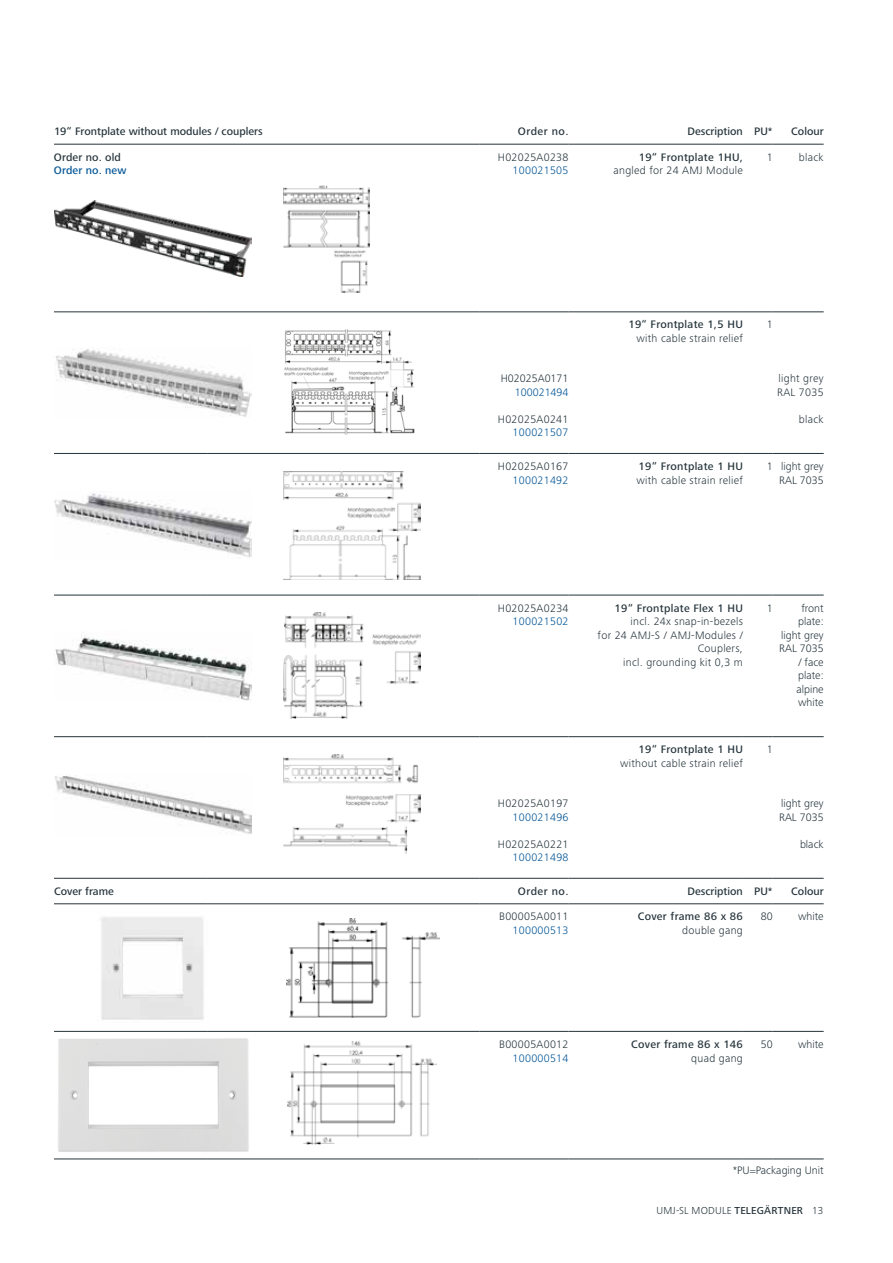
<style>
.page{position:relative;width:893px;height:1263px;background:#fff}
.page>*{position:absolute;margin:0;border:0;box-sizing:border-box;transform-origin:0 0}
.t1{font:300 11.25px/13.5px "Frutiger Next Pro";letter-spacing:.025em;color:#25343b}
.t2{font:500 11.25px "Frutiger Next Pro";letter-spacing:.02em;color:#25343b}
.t3{font:300 11.25px/13.5px "Frutiger Next Pro";color:#25343b;text-align:right}
.t4{font:500 11.25px "Frutiger Next Pro";color:#25343b}
.t5{font:300 11.25px "Frutiger Next Pro";letter-spacing:.025em;color:#005496}
.t6{font:500 11.25px "Frutiger Next Pro";letter-spacing:.01em;color:#005496}
.t7{font:300 11.25px "Frutiger Next Pro";color:#005496}
.t8{font:300 10.5px "Frutiger Next Pro";letter-spacing:.02em;color:#25343b}
.s1{font-weight:500}
</style>
<div class="page">
<hr style="left:479px;top:595px;width:89px;height:1px;background:#25343b">
<hr style="left:568px;top:595px;width:175px;height:1px;background:#25343b">
<hr style="left:743px;top:595px;width:30px;height:1px;background:#25343b">
<hr style="left:773px;top:595px;width:51px;height:1px;background:#25343b">
<hr style="left:479px;top:736px;width:89px;height:1px;background:#25343b">
<hr style="left:568px;top:736px;width:175px;height:1px;background:#25343b">
<hr style="left:743px;top:736px;width:30px;height:1px;background:#25343b">
<hr style="left:773px;top:736px;width:51px;height:1px;background:#25343b">
<hr style="left:479px;top:1031px;width:89px;height:1px;background:#25343b">
<hr style="left:54px;top:312px;width:153px;height:1px;background:#25343b">
<hr style="left:207px;top:312px;width:272px;height:1px;background:#25343b">
<hr style="left:479px;top:312px;width:89px;height:1px;background:#25343b">
<hr style="left:568px;top:312px;width:175px;height:1px;background:#25343b">
<hr style="left:743px;top:312px;width:30px;height:1px;background:#25343b">
<hr style="left:773px;top:312px;width:51px;height:1px;background:#25343b">
<hr style="left:568px;top:1031px;width:175px;height:1px;background:#25343b">
<hr style="left:743px;top:1031px;width:30px;height:1px;background:#25343b">
<hr style="left:773px;top:1031px;width:51px;height:1px;background:#25343b">
<hr style="left:479px;top:1159px;width:89px;height:1px;background:#25343b">
<hr style="left:568px;top:1159px;width:175px;height:1px;background:#25343b">
<hr style="left:743px;top:1159px;width:30px;height:1px;background:#25343b">
<hr style="left:773px;top:1159px;width:51px;height:1px;background:#25343b">
<hr style="left:54px;top:453px;width:153px;height:1px;background:#25343b">
<hr style="left:207px;top:453px;width:272px;height:1px;background:#25343b">
<hr style="left:479px;top:453px;width:89px;height:1px;background:#25343b">
<hr style="left:568px;top:453px;width:175px;height:1px;background:#25343b">
<hr style="left:743px;top:453px;width:30px;height:1px;background:#25343b">
<hr style="left:773px;top:453px;width:51px;height:1px;background:#25343b">
<hr style="left:54px;top:595px;width:153px;height:1px;background:#25343b">
<hr style="left:207px;top:595px;width:272px;height:1px;background:#25343b">
<hr style="left:54px;top:736px;width:153px;height:1px;background:#25343b">
<hr style="left:207px;top:736px;width:272px;height:1px;background:#25343b">
<hr style="left:54px;top:144px;width:153px;height:1px;background:#25343b">
<hr style="left:207px;top:144px;width:272px;height:1px;background:#25343b">
<hr style="left:54px;top:878px;width:153px;height:1px;background:#25343b">
<hr style="left:207px;top:878px;width:272px;height:1px;background:#25343b">
<hr style="left:479px;top:878px;width:89px;height:1px;background:#25343b">
<hr style="left:568px;top:878px;width:175px;height:1px;background:#25343b">
<hr style="left:743px;top:878px;width:30px;height:1px;background:#25343b">
<hr style="left:773px;top:878px;width:51px;height:1px;background:#25343b">
<hr style="left:54px;top:903px;width:153px;height:1px;background:#25343b">
<hr style="left:207px;top:903px;width:272px;height:1px;background:#25343b">
<hr style="left:54px;top:1031px;width:153px;height:1px;background:#25343b">
<hr style="left:207px;top:1031px;width:272px;height:1px;background:#25343b">
<hr style="left:54px;top:1159px;width:153px;height:1px;background:#25343b">
<hr style="left:207px;top:1159px;width:272px;height:1px;background:#25343b">
<hr style="left:479px;top:144px;width:89px;height:1px;background:#25343b">
<hr style="left:568px;top:144px;width:175px;height:1px;background:#25343b">
<hr style="left:743px;top:144px;width:30px;height:1px;background:#25343b">
<hr style="left:773px;top:144px;width:51px;height:1px;background:#25343b">
<hr style="left:479px;top:903px;width:89px;height:1px;background:#25343b">
<hr style="left:568px;top:903px;width:175px;height:1px;background:#25343b">
<hr style="left:743px;top:903px;width:30px;height:1px;background:#25343b">
<hr style="left:773px;top:903px;width:51px;height:1px;background:#25343b">
<img style="left:55px;top:201px;width:197px;height:75px">
<img style="left:56px;top:349px;width:196px;height:68px">
<img style="left:55px;top:492px;width:197px;height:66px">
<img style="left:55px;top:635px;width:197px;height:66px">
<img style="left:55px;top:774px;width:197px;height:60px">
<img style="left:284px;top:185px;width:85px;height:108px">
<img style="left:284px;top:471px;width:137px;height:108px">
<img style="left:284px;top:612px;width:137px;height:106px">
<img style="left:284px;top:754px;width:137px;height:100px">
<img style="left:100px;top:917px;width:104px;height:103px">
<img style="left:58px;top:1038px;width:191px;height:114px">
<img style="left:286px;top:919px;width:154px;height:98px">
<img style="left:287px;top:1041px;width:150px;height:103px">
<img style="left:284px;top:329px;width:131px;height:106px">
<p class="t4" style="left:54px;top:125px;width:210px">19“ Frontplate without modules / couplers</p>
<p class="t2" style="left:518px;top:125px;width:52px">Order no.</p>
<p class="t4" style="left:687px;top:125px;width:87px">Description PU*</p>
<p class="t2" style="left:791px;top:125px;width:34px">Colour</p>
<p class="t2" style="left:54px;top:151px;width:68px">Order no. old</p>
<p class="t6" style="left:54px;top:164px;width:74px">Order no. new</p>
<p class="t2" style="left:639px;top:151px;width:106px">19“ Frontplate 1HU,</p>
<p class="t1" style="left:613px;top:164px;width:131px">angled for 24 AMJ Module</p>
<p class="t1" style="left:767px;top:150px;width:7px">1</p>
<p class="t1" style="left:799px;top:150px;width:26px">black</p>
<p class="t1" style="left:498px;top:150px;width:72px">H02025A0238</p>
<p class="t5" style="left:513px;top:164px;width:57px">100021505</p>
<p class="t3" style="left:501px;top:372px;width:69px">H02025A0171</p>
<p class="t7" style="left:515px;top:386px;width:55px">100021494</p>
<p class="t1" style="left:498px;top:412px;width:72px">H02025A0241</p>
<p class="t5" style="left:513px;top:426px;width:57px">100021507</p>
<p class="t1" style="left:498px;top:460px;width:72px">H02025A0167</p>
<p class="t5" style="left:513px;top:473px;width:57px">100021492</p>
<p class="t2" style="left:628px;top:318px;width:116px">19“ Frontplate 1,5 HU</p>
<p class="t1" style="left:636px;top:331px;width:108px">with cable strain relief</p>
<p class="t2" style="left:638px;top:460px;width:106px">19“ Frontplate 1 HU</p>
<p class="t1" style="left:636px;top:473px;width:108px">with cable strain relief</p>
<p class="t1" style="left:767px;top:318px;width:7px">1</p>
<p class="t1" style="left:777px;top:372px;width:48px">light grey<br>RAL 7035</p>
<p class="t1" style="left:799px;top:412px;width:26px">black</p>
<p class="t3" style="left:767px;top:460px;width:58px">1 light grey<br>RAL 7035</p>
<p class="t1" style="left:498px;top:601px;width:72px">H02025A0234</p>
<p class="t5" style="left:513px;top:615px;width:57px">100021502</p>
<p class="t1" style="left:498px;top:797px;width:72px">H02025A0197</p>
<p class="t5" style="left:513px;top:811px;width:57px">100021496</p>
<p class="t1" style="left:498px;top:837px;width:72px">H02025A0221</p>
<p class="t5" style="left:513px;top:851px;width:57px">100021498</p>
<p class="t2" style="left:615px;top:601px;width:130px">19“ Frontplate Flex 1 HU</p>
<p class="t1" style="left:598px;top:615px;width:147px;text-align:right">incl. 24x snap-in-bezels<br>for 24 AMJ-S / AMJ-Modules /<br>Couplers,<br>incl. grounding kit 0,3 m</p>
<p class="t2" style="left:638px;top:743px;width:106px">19“ Frontplate 1 HU</p>
<p class="t1" style="left:620px;top:756px;width:124px">without cable strain relief</p>
<p class="t1" style="left:767px;top:601px;width:7px">1</p>
<p class="t3" style="left:779px;top:601px;width:46px">front plate: light grey<br>RAL 7035 / face plate: alpine white</p>
<p class="t1" style="left:767px;top:743px;width:7px">1</p>
<p class="t3" style="left:779px;top:797px;width:46px;text-align:left">light grey<br>RAL 7035</p>
<p class="t1" style="left:800px;top:837px;width:25px">black</p>
<p class="t4" style="left:54px;top:885px;width:61px">Cover frame</p>
<p class="t2" style="left:518px;top:885px;width:52px">Order no.</p>
<p class="t4" style="left:687px;top:885px;width:87px">Description PU*</p>
<p class="t2" style="left:791px;top:885px;width:34px">Colour</p>
<p class="t1" style="left:499px;top:910px;width:71px">B00005A0011</p>
<p class="t5" style="left:513px;top:924px;width:57px">100000513</p>
<p class="t2" style="left:638px;top:910px;width:107px">Cover frame 86 x 86</p>
<p class="t1" style="left:682px;top:923px;width:62px">double gang</p>
<p class="t1" style="left:761px;top:910px;width:13px">80</p>
<p class="t1" style="left:798px;top:910px;width:27px">white</p>
<p class="t1" style="left:499px;top:1037px;width:71px">B00005A0012</p>
<p class="t5" style="left:513px;top:1051px;width:57px">100000514</p>
<p class="t2" style="left:631px;top:1038px;width:113px">Cover frame 86 x 146</p>
<p class="t1" style="left:691px;top:1051px;width:53px">quad gang</p>
<p class="t1" style="left:761px;top:1037px;width:13px">50</p>
<p class="t1" style="left:798px;top:1037px;width:27px">white</p>
<p class="t3" style="left:733px;top:1164px;width:92px">*PU=Packaging Unit</p>
<p class="t8" style="left:656px;top:1204px;width:168px">UMJ-SL MODULE <span class="s1">TELEGÄRTNER</span> 13</p>
</div>
